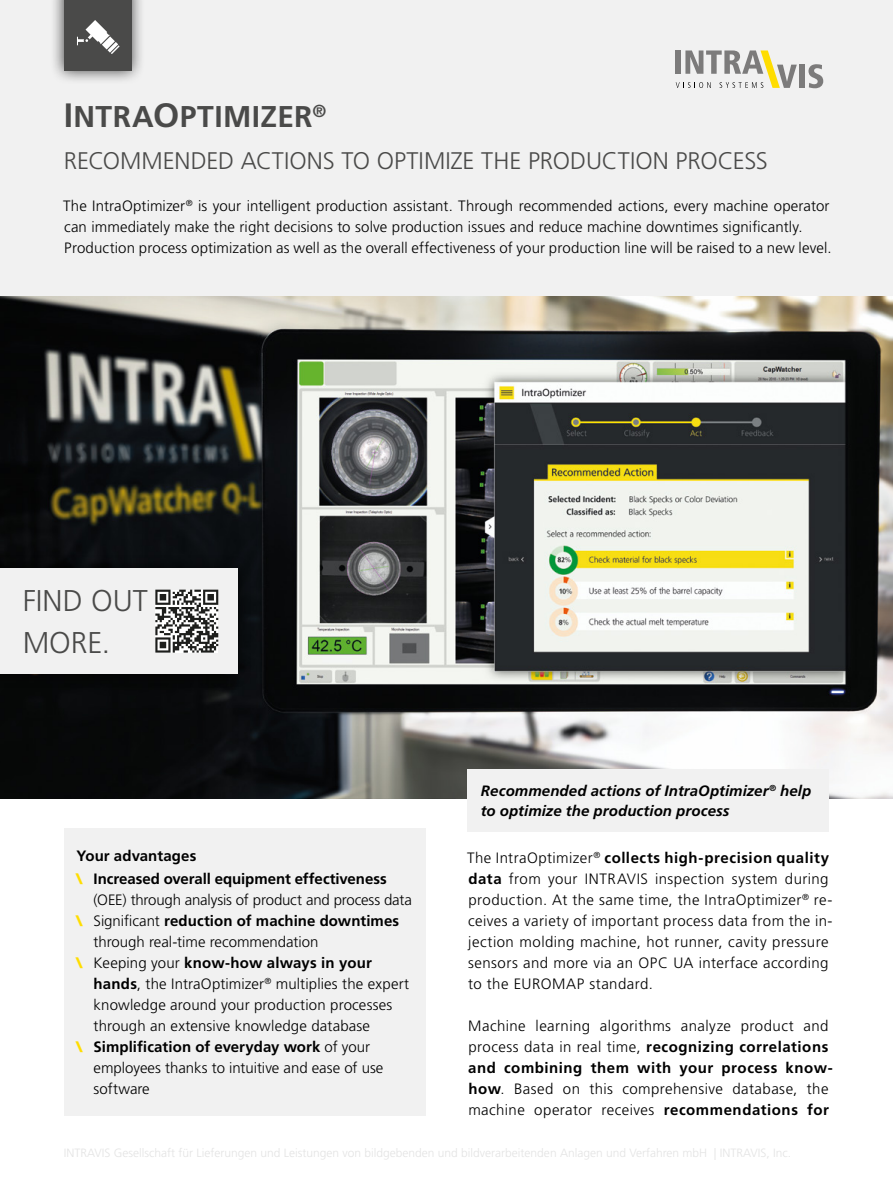
<style>
.page{position:relative;width:893px;height:1187px;background:#fff}
.page>*{position:absolute;margin:0;border:0;box-sizing:border-box;transform-origin:0 0}
.t1{font:700 30px "Frutiger LT Std";letter-spacing:.015em;color:#4a4a49}
.t2{font:300 30px/42px "Frutiger LT Std";color:#4a4a49}
.t3{font:300 24px "Frutiger LT Std";letter-spacing:-.005em;color:#4a4a49}
.t4{font:300 15px/21px "Frutiger LT Std";letter-spacing:.015em;color:#000}
.t5{font:700 15px/23px "Frutiger LT Std";color:#000}
.t6{font:italic 700 15px/19.5px "Frutiger LT Std";letter-spacing:.005em;color:#000}
.t7{font:300 15px "Frutiger LT Std";letter-spacing:-.005em;color:#000}
.t8{font:300 15px "Frutiger LT Std";letter-spacing:-.015em;color:#000}
.s1{font-size:33.75px}
.s2{font-weight:900;color:#fd0}
.s3{font-weight:300}
.s4{font-weight:700}
</style>
<div class="page">
<img style="left:0;top:295px;width:893px;height:503px">
<div style="left:0;top:0;width:893px;height:295px;background:#f1f1f1"></div>
<svg style="left:676px;top:50px;width:121px;height:38px"></svg>
<div style="left:799px;top:65px;width:6px;height:23px;background:#7c7b7b"></div>
<svg style="left:808px;top:64px;width:15px;height:24px"></svg>
<div style="left:50px;top:0;width:96px;height:84px;background:#000;opacity:.75"></div>
<div style="left:64px;top:0;width:67px;height:70px;background:#4a4a49"></div>
<svg style="left:77px;top:20px;width:43px;height:34px"></svg>
<div style="left:0;top:554px;width:252px;height:133px;background:#07090c"></div>
<div style="left:0;top:568px;width:237px;height:105px;background:#f1f1f1"></div>
<svg style="left:155px;top:589px;width:63px;height:63px"></svg>
<div style="left:468px;top:769px;width:361px;height:62px;background:#f1f1f1"></div>
<div style="left:64px;top:828px;width:361px;height:287px;background:#f1f1f1"></div>
<h1 class="t1" style="left:64px;top:99px;width:264px"><span class="s1">I</span>NTRA<span class="s1">O</span>PTIMIZER<sup>®</sup></h1>
<h2 class="t3" style="left:64px;top:147px;width:706px">RECOMMENDED ACTIONS TO OPTIMIZE THE PRODUCTION PROCESS</h2>
<p class="t4" style="left:63px;top:196px;width:770px">The IntraOptimizer<sup>®</sup> is your intelligent production assistant. Through recommended actions, every machine operator can immediately make the right decisions to solve production issues and reduce machine downtimes significantly.<br>Production process optimization as well as the overall effectiveness of your production line will be raised to a new level.</p>
<h1 class="t2" style="left:23px;top:579px;width:127px">FIND OUT<br>MORE.</h1>
<p class="t5" style="left:77px;top:844px;width:312px">Your advantages<br><span class="s2">\</span> Increased overall equipment effectiveness</p>
<p class="t8" style="left:94px;top:891px;width:320px">(OEE) through analysis of product and process data</p>
<p class="t5" style="left:77px;top:909px;width:324px"><span class="s2">\</span> <span class="s3">Significant</span> reduction of machine downtimes</p>
<p class="t4" style="left:94px;top:931px;width:226px">through real-time recommendation</p>
<p class="t5" style="left:77px;top:951px;width:297px"><span class="s2">\</span> <span class="s3">Keeping your</span> know-how always in your</p>
<p class="t4" style="left:94px;top:973px;width:317px"><span class="s4">hands</span>, the IntraOptimizer<sup>®</sup> multiplies the expert</p>
<p class="t4" style="left:94px;top:994px;width:300px">knowledge around your production processes</p>
<p class="t4" style="left:94px;top:1015px;width:278px">through an extensive knowledge database</p>
<p class="t5" style="left:77px;top:1035px;width:295px"><span class="s2">\</span> Simplification of everyday work <span class="s3">of your</span></p>
<p class="t7" style="left:94px;top:1059px;width:291px">employees thanks to intuitive and ease of use</p>
<p class="t7" style="left:94px;top:1080px;width:58px">software</p>
<p class="t6" style="left:481px;top:781px;width:332px">Recommended actions of IntraOptimizer<sup>®</sup> help to optimize the production process</p>
<p class="t4" style="left:467px;top:847px;width:367px">The IntraOptimizer<sup>®</sup> <span class="s4">collects high-precision quality data</span> from your INTRAVIS inspection system during production. At the same time, the IntraOptimizer<sup>®</sup> re&shy;ceives a variety of important process data from the in&shy;jection molding machine, hot runner, cavity pressure sensors and more via an OPC UA interface according to the EUROMAP standard.</p>
<p class="t4" style="left:468px;top:1015px;width:366px">Machine learning algorithms analyze product and process data in real time, <span class="s4">recognizing correlations and combining them with your process know&shy;how</span>. Based on this comprehensive database, the machine operator receives <span class="s4">recommendations for</span></p>
</div>
